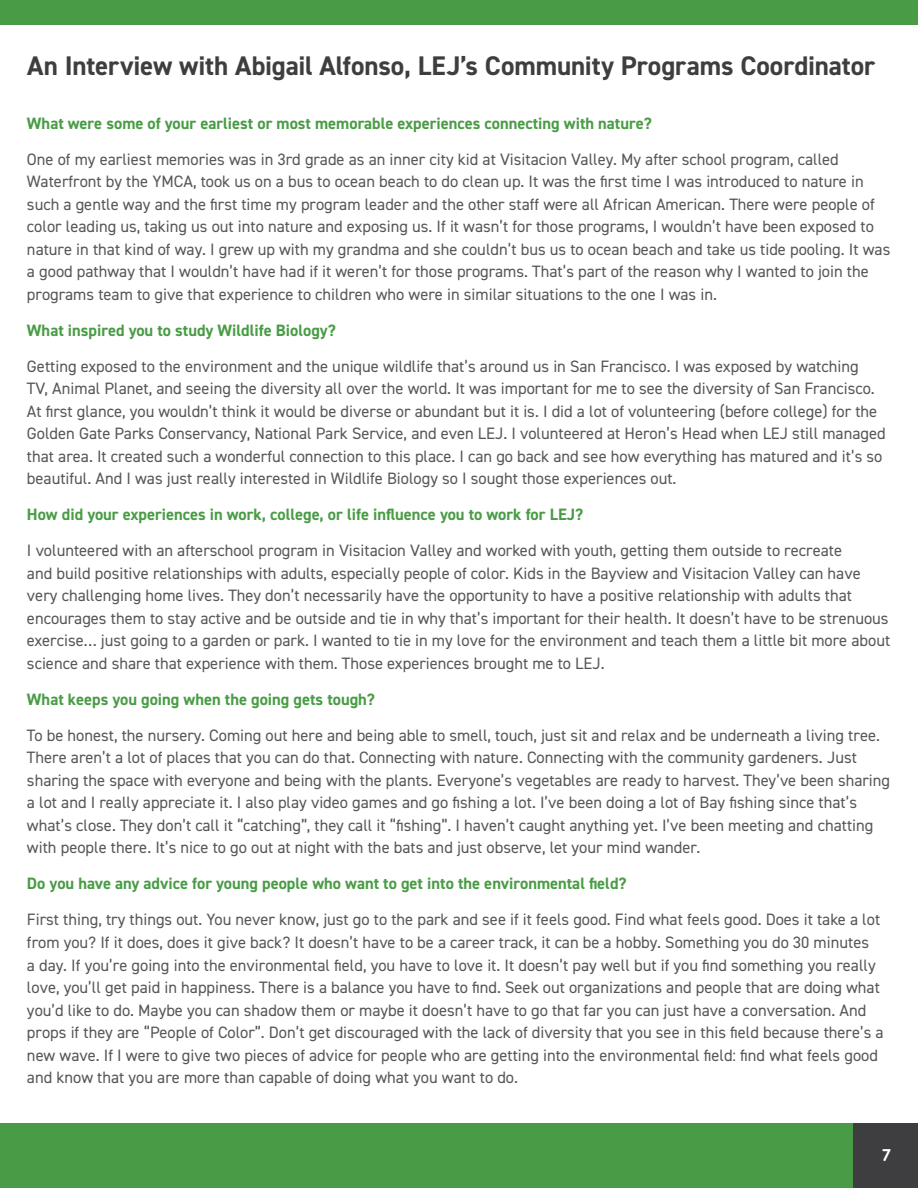
<style>
.page{position:relative;width:918px;height:1188px;background:#fff}
.page>*{position:absolute;margin:0;border:0;box-sizing:border-box;transform-origin:0 0}
.t1{font:700 27px "DIN2014";letter-spacing:-.005em;color:#3e3d40}
.t2{font:16.5px/22.5px "DIN2014";color:#595558}
.t3{font:700 16.5px "DIN2014";color:#499c45}
.t4{font:700 16.5px "Century Gothic";color:#fff}
</style>
<div class="page">
<div style="left:0;top:1124px;width:918px;height:64px;background:#499c45"></div>
<div style="left:0;top:0;width:918px;height:25px;background:#499c45"></div>
<div style="left:853px;top:1124px;width:65px;height:64px;background:#3e3d40"></div>
<h1 class="t1" style="left:27px;top:48px;width:850px">An Interview with Abigail Alfonso, LEJ’s Community Programs Coordinator</h1>
<p class="t3" style="left:27px;top:112px;width:626px">What were some of your earliest or most memorable experiences connecting with nature?</p>
<p class="t2" style="left:27px;top:148px;width:865px">One of my earliest memories was in 3rd grade as an inner city kid at Visitacion Valley. My after school program, called Waterfront by the YMCA, took us on a bus to ocean beach to do clean up. It was the first time I was introduced to nature in such a gentle way and the first time my program leader and the other staff were all African American. There were people of color leading us, taking us out into nature and exposing us. If it wasn’t for those programs, I wouldn’t have been exposed to nature in that kind of way. I grew up with my grandma and she couldn’t bus us to ocean beach and take us tide pooling. It was a good pathway that I wouldn’t have had if it weren’t for those programs. That’s part of the reason why I wanted to join the programs team to give that experience to children who were in similar situations to the one I was in.</p>
<p class="t3" style="left:27px;top:319px;width:310px">What inspired you to study Wildlife Biology?</p>
<p class="t2" style="left:27px;top:355px;width:860px">Getting exposed to the environment and the unique wildlife that’s around us in San Francisco. I was exposed by watching<br>TV, Animal Planet, and seeing the diversity all over the world. It was important for me to see the diversity of San Francisco.<br>At first glance, you wouldn’t think it would be diverse or abundant but it is. I did a lot of volunteering (before college) for the Golden Gate Parks Conservancy, National Park Service, and even LEJ. I volunteered at Heron’s Head when LEJ still managed that area. It created such a wonderful connection to this place. I can go back and see how everything has matured and it’s so beautiful. And I was just really interested in Wildlife Biology so I sought those experiences out.</p>
<p class="t3" style="left:27px;top:504px;width:558px">How did your experiences in work, college, or life influence you to work for LEJ?</p>
<p class="t2" style="left:27px;top:539px;width:865px">I volunteered with an afterschool program in Visitacion Valley and worked with youth, getting them outside to recreate<br>and build positive relationships with adults, especially people of color. Kids in the Bayview and Visitacion Valley can have very challenging home lives. They don’t necessarily have the opportunity to have a positive relationship with adults that encourages them to stay active and be outside and tie in why that’s important for their health. It doesn’t have to be strenuous exercise… just going to a garden or park. I wanted to tie in my love for the environment and teach them a little bit more about science and share that experience with them. Those experiences brought me to LEJ.</p>
<p class="t3" style="left:27px;top:688px;width:349px">What keeps you going when the going gets tough?</p>
<p class="t2" style="left:27px;top:724px;width:865px">To be honest, the nursery. Coming out here and being able to smell, touch, just sit and relax and be underneath a living tree.<br>There aren’t a lot of places that you can do that. Connecting with nature. Connecting with the community gardeners. Just sharing the space with everyone and being with the plants. Everyone’s vegetables are ready to harvest. They’ve been sharing a lot and I really appreciate it. I also play video games and go fishing a lot. I’ve been doing a lot of Bay fishing since that’s what’s close. They don’t call it “catching”, they call it “fishing”. I haven’t caught anything yet. I’ve been meeting and chatting with people there. It’s nice to go out at night with the bats and just observe, let your mind wander.</p>
<p class="t3" style="left:27px;top:873px;width:601px">Do you have any advice for young people who want to get into the environmental field?</p>
<p class="t2" style="left:27px;top:908px;width:858px">First thing, try things out. You never know, just go to the park and see if it feels good. Find what feels good. Does it take a lot from you? If it does, does it give back? It doesn’t have to be a career track, it can be a hobby. Something you do 30 minutes<br>a day. If you’re going into the environmental field, you have to love it. It doesn’t pay well but if you find something you really love, you’ll get paid in happiness. There is a balance you have to find. Seek out organizations and people that are doing what you’d like to do. Maybe you can shadow them or maybe it doesn’t have to go that far you can just have a conversation. And props if they are “People of Color”. Don’t get discouraged with the lack of diversity that you see in this field because there’s a new wave. If I were to give two pieces of advice for people who are getting into the environmental field: find what feels good and know that you are more than capable of doing what you want to do.</p>
<p class="t4" style="left:882px;top:1142px;width:11px">7</p>
</div>
